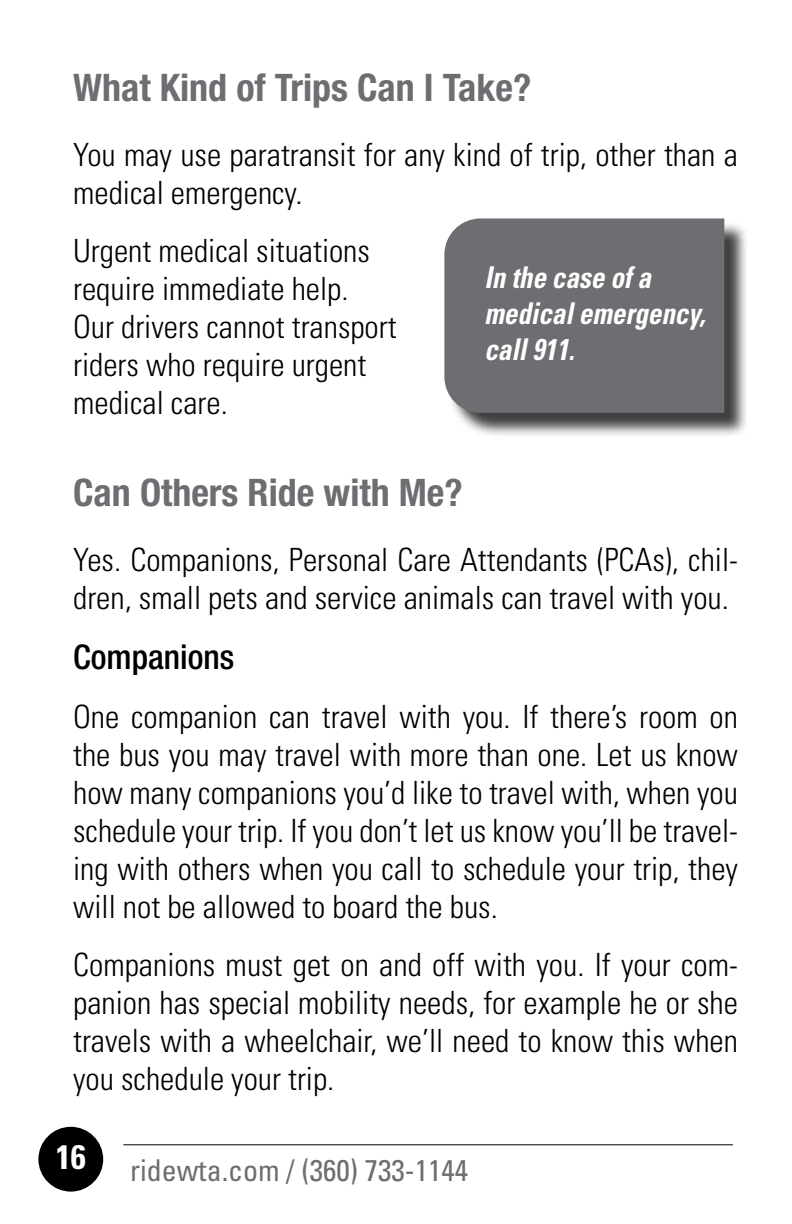
<style>
.page{position:relative;width:792px;height:1224px;background:#fff}
.page>*{position:absolute;margin:0;border:0;box-sizing:border-box;transform-origin:0 0}
.t1{font:700 condensed 38px "Helvetica Neue";color:#6d6e71}
.t2{font:500 condensed 34px "Helvetica Neue";color:#000}
.t3{font:700 condensed 34px "Univers LT Std";color:#fff}
.t4{font:300 condensed 32px/38px "Univers LT Std";color:#000}
.t5{font:italic 700 condensed 30px/36px "Univers LT Std";color:#fff;scale:.9 1}
.t6{font:condensed 30px "Univers LT Std";color:#6d6e71}
</style>
<div class="page">
<div style="left:38px;top:1127px;width:65px;height:65px;background:#000;border-radius:50%"></div>
<hr style="left:123px;top:1144px;width:610px;height:1px;background:#000">
<div style="left:447px;top:221px;width:302px;height:217px;background:#000;opacity:.75"></div>
<div style="left:444px;top:218px;width:280px;height:195px;background:#6d6e71"></div>
<p class="t1" style="left:73px;top:64px;width:460px">What Kind of Trips Can I Take?</p>
<p class="t4" style="left:73px;top:136px;width:666px">You may use paratransit for any kind of trip, other than a medical emergency.</p>
<p class="t4" style="left:73px;top:232px;width:325px">Urgent medical situations require immediate help.<br>Our drivers cannot transport riders who require urgent medical care.</p>
<p class="t5" style="left:484px;top:259px;width:247px">In the case of a medical emergency, call 911.</p>
<p class="t1" style="left:73px;top:469px;width:391px">Can Others Ride with Me?</p>
<p class="t4" style="left:73px;top:541px;width:666px">Yes. Companions, Personal Care Attendants (PCAs), chil&shy;dren, small pets and service animals can travel with you.</p>
<p class="t2" style="left:73px;top:637px;width:163px">Companions</p>
<p class="t4" style="left:73px;top:698px;width:666px;text-align:justify">One companion can travel with you. If there’s room on the bus you may travel with more than one. Let us know how many companions you’d like to travel with, when you schedule your trip. If you don’t let us know you’ll be travel&shy;ing with others when you call to schedule your trip, they will not be allowed to board the bus.</p>
<p class="t4" style="left:73px;top:946px;width:666px;text-align:justify">Companions must get on and off with you. If your com&shy;panion has special mobility needs, for example he or she travels with a wheelchair, we’ll need to know this when you schedule your trip.</p>
<p class="t3" style="left:56px;top:1136px;width:32px">16</p>
<p class="t6" style="left:130px;top:1151px;width:340px">ridewta.com / (360) 733-1144</p>
</div>
